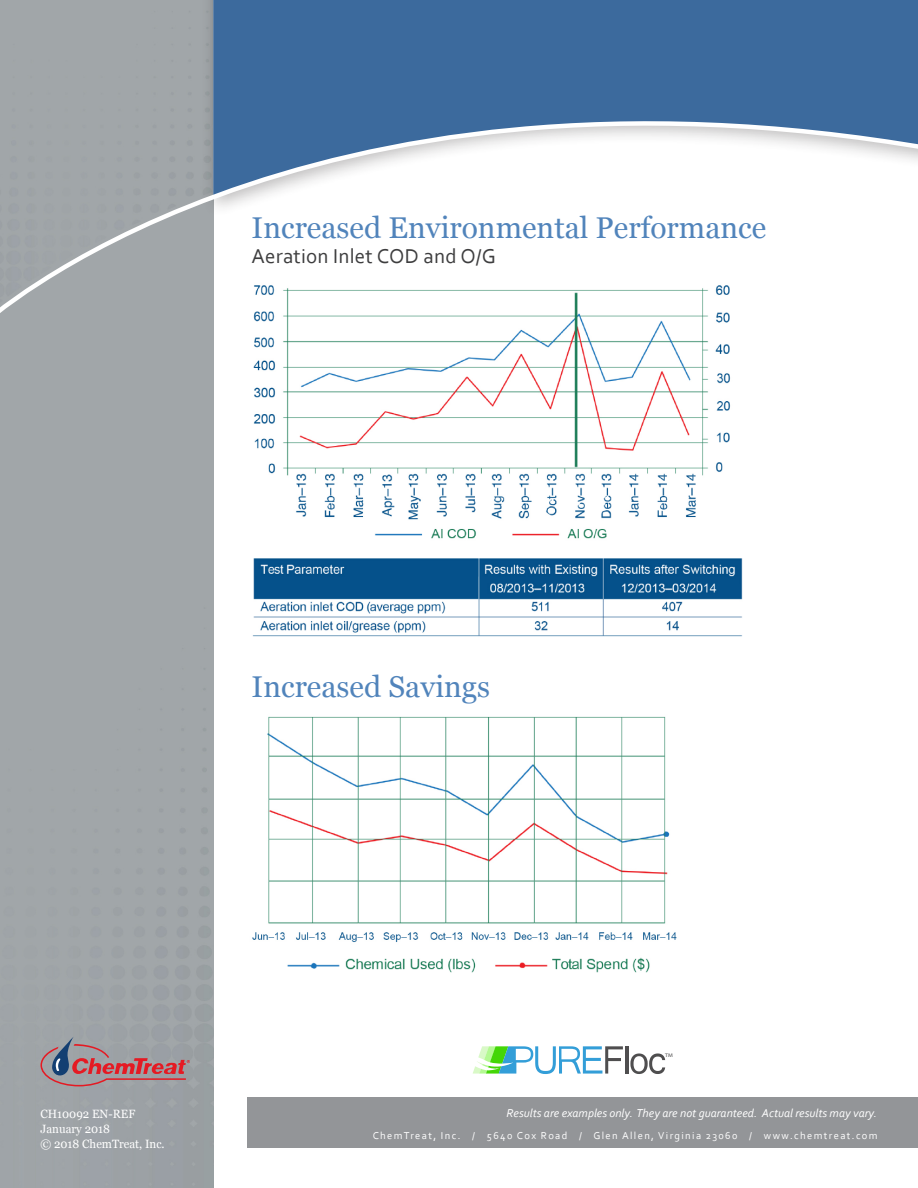
<style>
.page{position:relative;width:918px;height:1188px;background:#fff}
.page>*{position:absolute;margin:0;border:0;box-sizing:border-box;transform-origin:0 0}
.Blue_Body{font:30px "Georgia";color:#5184bb}
.Blue_Body-2{font:21px "Corbel";letter-spacing:.01em;color:#3e3e3f}
.Blue_Body-3{font:italic 12px "Corbel";color:#fff}
.Title_2{font:12px/15px "Georgia";color:#fff;scale:.96 1}
.t1{font:10.5px "Corbel";letter-spacing:.13em;color:#fff}
.t2{font:5.25px "Myriad Pro";color:#4f4e4f;scale:1.14 1}
</style>
<div class="page">
<div style="left:247px;top:1097px;width:671px;height:51px;background:#939598"></div>
<div style="left:0;top:0;width:213px;height:1188px;background:#a1a6a9"></div>
<svg style="left:40px;top:1037px;width:150px;height:49px;background:#a2888f"></svg>
<div style="left:213px;top:0;width:705px;height:38px;background:#3c6a9d"></div>
<svg style="left:0;top:38px;width:918px;height:291px"></svg>
<img style="left:252px;top:279px;width:494px;height:358px">
<img style="left:252px;top:716px;width:425px;height:257px">
<svg style="left:473px;top:1046px;width:150px;height:28px"></svg>
<hr style="left:625px;top:1046px;width:3px;height:28px;background:#4f4e4f">
<svg style="left:630px;top:1053px;width:35px;height:21px"></svg>
<p class="Blue_Body" style="left:252px;top:209px;width:516px">Increased Environmental Performance</p>
<p class="Blue_Body-2" style="left:252px;top:243px;width:246px">Aeration Inlet COD and O/G</p>
<p class="Blue_Body" style="left:252px;top:669px;width:240px">Increased Savings</p>
<p class="Title_2" style="left:40px;top:1106px;width:131px">CH10092 EN-REF<br>January 2018<br>© 2018 ChemTreat, Inc.</p>
<p class="t2" style="left:665px;top:1052px;width:8px">TM</p>
<p class="Blue_Body-3" style="left:507px;top:1106px;width:372px">Results are examples only. They are not guaranteed. Actual results may vary.</p>
<p class="t1" style="left:373px;top:1129px;width:506px">ChemTreat, Inc. / 5640 Cox Road / Glen Allen, Virginia 23060 / www.chemtreat.com</p>
</div>
